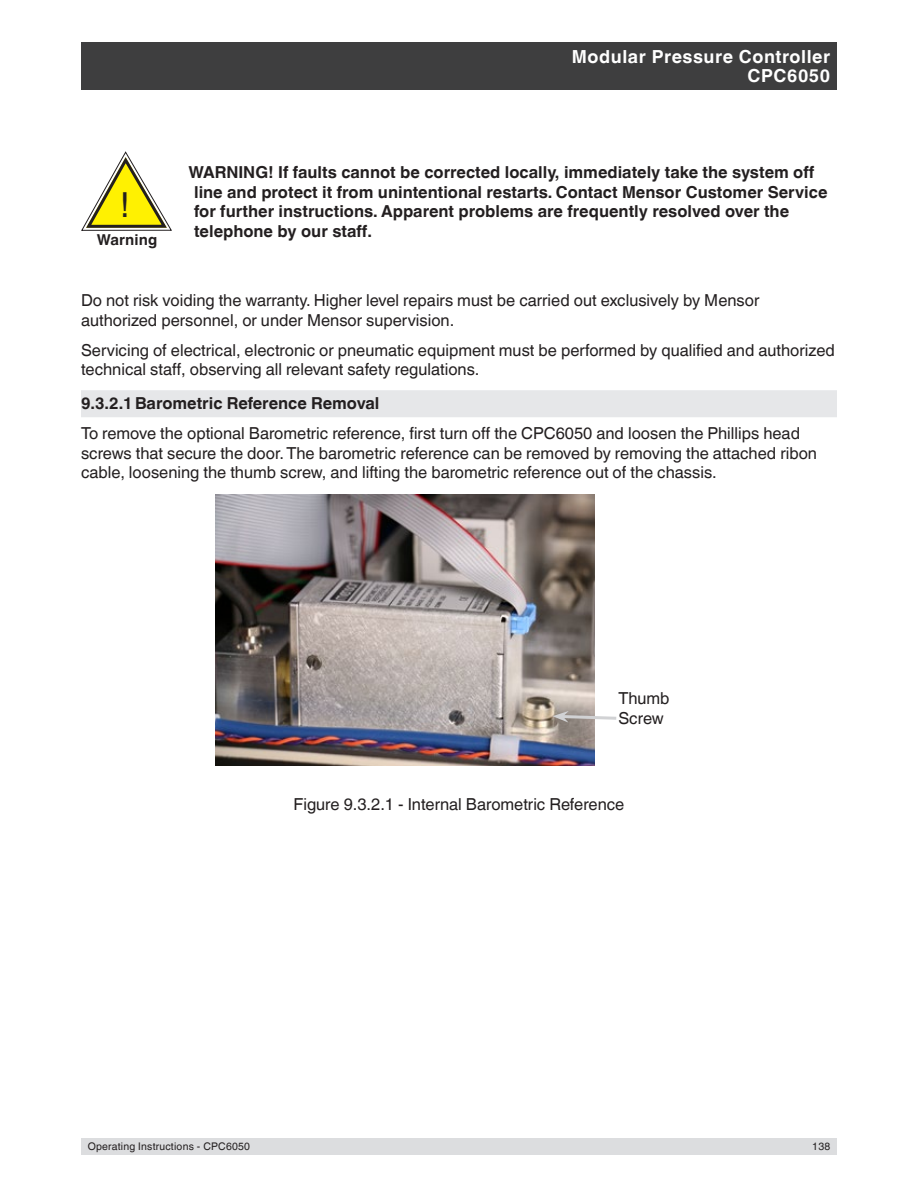
<style>
.page{position:relative;width:918px;height:1188px;background:#fff}
.page>*{position:absolute;margin:0;border:0;box-sizing:border-box;transform-origin:0 0}
.t1{font:34.5px "Helvetica World";color:#231f20}
.t2{font:700 18px/19.5px "Helvetica World";letter-spacing:.03em;color:#fff;text-align:right}
.Body_Copy{font:16.5px/19.5px "Helvetica World";color:#231f20}
.body_copy_indented_B{font:700 16.5px/19.5px "Helvetica World";color:#231f20}
.Figure_Title{font:16.5px "Helvetica World";color:#231f20}
.t3{font:700 15px "Helvetica World";letter-spacing:.01em;color:#231f20}
.t4{font:10.5px "Helvetica World";letter-spacing:.02em;color:#231f20}
</style>
<div class="page">
<div style="left:81px;top:1138px;width:756px;height:17px;background:#dcdddf"></div>
<div style="left:81px;top:43px;width:756px;height:47px;background:#3e3e3f"></div>
<div style="left:81px;top:390px;width:756px;height:27px;background:#e6e7e9"></div>
<img style="left:216px;top:494px;width:378px;height:271px">
<svg style="left:553px;top:711px;width:64px;height:12px"></svg>
<svg style="left:81px;top:151px;width:91px;height:80px"></svg>
<p class="t2" style="left:572px;top:47px;width:260px">Modular Pressure Controller<br>CPC6050</p>
<p class="t1" style="left:120px;top:185px;width:11px">!</p>
<p class="t3" style="left:97px;top:231px;width:62px">Warning</p>
<p class="body_copy_indented_B" style="left:194px;top:163px;width:635px;text-indent:-6px">WARNING! If faults cannot be corrected locally, immediately take the system off line and protect it from unintentional restarts. Contact Mensor Customer Service for further instructions. Apparent problems are frequently resolved over the telephone by our staff.</p>
<p class="Body_Copy" style="left:81px;top:291px;width:680px">Do not risk voiding the warranty. Higher level repairs must be carried out exclusively by Mensor authorized personnel, or under Mensor supervision.</p>
<p class="Body_Copy" style="left:81px;top:341px;width:755px">Servicing of electrical, electronic or pneumatic equipment must be performed by qualified and authorized technical staff, observing all relevant safety regulations.</p>
<p class="body_copy_indented_B" style="left:81px;top:393px;width:300px">9.3.2.1Barometric Reference Removal</p>
<p class="Body_Copy" style="left:81px;top:424px;width:738px">To remove the optional Barometric reference, first turn off the CPC6050 and loosen the Phillips head screws that secure the door. The barometric reference can be removed by removing the attached ribon cable, loosening the thumb screw, and lifting the barometric reference out of the chassis.</p>
<p class="Body_Copy" style="left:618px;top:689px;width:53px">Thumb<br>Screw</p>
<p class="Figure_Title" style="left:294px;top:794px;width:332px">Figure 9.3.2.1 - Internal Barometric Reference</p>
<p class="t4" style="left:88px;top:1140px;width:164px">Operating Instructions - CPC6050</p>
<p class="t4" style="left:812px;top:1140px;width:19px">138</p>
</div>
